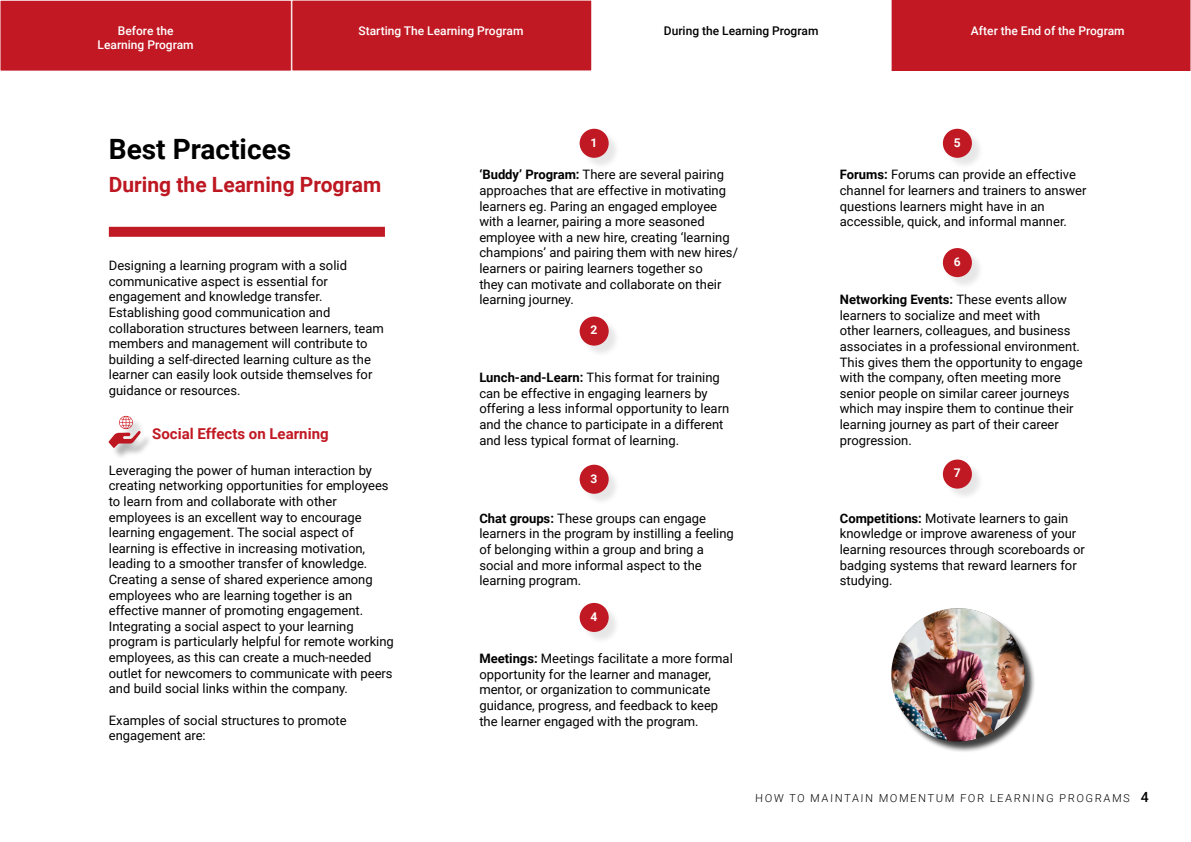
<style>
.page{position:relative;width:1191px;height:842px;background:#fff}
.page>*{position:absolute;margin:0;border:0;box-sizing:border-box;transform-origin:0 0}
.t1{font:700 28px "Roboto";color:#000}
.t2{font:700 21px "Roboto";color:#bd1822}
.t3{font:700 15px "Roboto";color:#c11923}
.t4{font:13px/15.6px "Roboto";color:#000}
.t5{font:500 12px "Roboto";color:#fff}
.t6{font:500 12px "Roboto";color:#000}
.t7{font:700 12px "Roboto";color:#fff}
.t8{font:300 11px "Roboto";color:#000}
.s1{font-weight:700}
.s2{font-weight:500;font-size:14px}
</style>
<div class="page">
<div style="left:892px;top:610px;width:144px;height:143px;background:#000;opacity:.75"></div>
<img style="left:891px;top:608px;width:139px;height:134px">
<div style="left:891px;top:0;width:300px;height:71px;background:#c11823"></div>
<div style="left:292px;top:0;width:300px;height:71px;background:#c11923"></div>
<div style="left:0;top:0;width:291px;height:71px;background:#c11823"></div>
<div style="left:0;top:0;width:292px;height:71px;border:1px solid #fff"></div>
<svg style="left:1190px;top:0;width:1px;height:71px"></svg>
<div style="left:581px;top:130px;width:40px;height:40px;background:#000;opacity:.1"></div>
<div style="left:579px;top:129px;width:29px;height:29px;background:#c11923;border-radius:50%"></div>
<div style="left:581px;top:318px;width:40px;height:40px;background:#000;opacity:.1"></div>
<div style="left:579px;top:317px;width:29px;height:29px;background:#c11923;border-radius:50%"></div>
<div style="left:581px;top:466px;width:40px;height:40px;background:#000;opacity:.1"></div>
<div style="left:579px;top:465px;width:29px;height:29px;background:#c11923;border-radius:50%"></div>
<div style="left:581px;top:604px;width:40px;height:40px;background:#000;opacity:.1"></div>
<div style="left:579px;top:603px;width:29px;height:29px;background:#c11923;border-radius:50%"></div>
<div style="left:944px;top:130px;width:40px;height:40px;background:#000;opacity:.1"></div>
<div style="left:943px;top:129px;width:29px;height:29px;background:#c11923;border-radius:50%"></div>
<div style="left:944px;top:250px;width:40px;height:39px;background:#000;opacity:.1"></div>
<div style="left:943px;top:248px;width:29px;height:29px;background:#c11923;border-radius:50%"></div>
<div style="left:944px;top:461px;width:40px;height:40px;background:#000;opacity:.1"></div>
<div style="left:943px;top:459px;width:29px;height:30px;background:#c11923;border-radius:50%"></div>
<div style="left:109px;top:227px;width:276px;height:10px;background:#c01b24"></div>
<div style="left:110px;top:418px;width:43px;height:42px;background:#000;opacity:.3"></div>
<svg style="left:108px;top:416px;width:33px;height:32px"></svg>
<p class="t5" style="left:118px;top:22px;width:57px">Before the</p>
<p class="t5" style="left:358px;top:23px;width:166px">Starting The Learning Program</p>
<p class="t6" style="left:664px;top:23px;width:156px">During the Learning Program</p>
<p class="t5" style="left:971px;top:23px;width:155px">After the End of the Program</p>
<p class="t5" style="left:98px;top:37px;width:98px">Learning Program</p>
<h1 class="t1" style="left:109px;top:129px;width:184px">Best Practices</h1>
<h2 class="t2" style="left:109px;top:170px;width:274px">During the Learning Program</h2>
<p class="t4" style="left:109px;top:257px;width:276px">Designing a learning program with a solid communicative aspect is essential for engagement and knowledge transfer.<br>Establishing good communication and collaboration structures between learners, team members and management will contribute to building a self-directed learning culture as the learner can easily look outside themselves for guidance or resources.</p>
<p class="t3" style="left:152px;top:423px;width:178px">Social Effects on Learning</p>
<p class="t4" style="left:109px;top:462px;width:286px">Leveraging the power of human interaction by creating networking opportunities for employees to learn from and collaborate with other employees is an excellent way to encourage learning engagement. The social aspect of learning is effective in increasing motivation, leading to a smoother transfer of knowledge.<br>Creating a sense of shared experience among employees who are learning together is an effective manner of promoting engagement.<br>Integrating a social aspect to your learning program is particularly helpful for remote working employees, as this can create a much-needed outlet for newcomers to communicate with peers and build social links within the company.</p>
<p class="t4" style="left:109px;top:712px;width:239px">Examples of social structures to promote engagement are:</p>
<p class="t7" style="left:590px;top:134px;width:8px">1</p>
<p class="t4" style="left:479px;top:167px;width:260px"><span class="s1">‘Buddy’ Program:</span> There are several pairing approaches that are effective in motivating learners eg. Paring an engaged employee with a learner, pairing a more seasoned employee with a new hire, creating ‘learning champions’ and pairing them with new hires/ learners or pairing learners together so<br>they can motivate and collaborate on their learning journey.</p>
<p class="t7" style="left:590px;top:322px;width:8px">2</p>
<p class="t4" style="left:479px;top:369px;width:251px"><span class="s1">Lunch-and-Learn:</span> This format for training can be effective in engaging learners by offering a less informal opportunity to learn and the chance to participate in a different and less typical format of learning.</p>
<p class="t7" style="left:590px;top:470px;width:8px">3</p>
<p class="t4" style="left:479px;top:510px;width:256px"><span class="s1">Chat groups:</span> These groups can engage learners in the program by instilling a feeling of belonging within a group and bring a social and more informal aspect to the learning program.</p>
<p class="t7" style="left:590px;top:608px;width:8px">4</p>
<p class="t4" style="left:479px;top:650px;width:255px"><span class="s1">Meetings:</span> Meetings facilitate a more formal opportunity for the learner and manager, mentor, or organization to communicate guidance, progress, and feedback to keep the learner engaged with the program.</p>
<p class="t7" style="left:953px;top:134px;width:8px">5</p>
<p class="t4" style="left:840px;top:167px;width:248px"><span class="s1">Forums:</span> Forums can provide an effective channel for learners and trainers to answer questions learners might have in an accessible, quick, and informal manner.</p>
<p class="t7" style="left:953px;top:253px;width:8px">6</p>
<p class="t4" style="left:840px;top:291px;width:244px"><span class="s1">Networking Events:</span> These events allow learners to socialize and meet with<br>other learners, colleagues, and business associates in a professional environment.<br>This gives them the opportunity to engage with the company, often meeting more senior people on similar career journeys which may inspire them to continue their learning journey as part of their career progression.</p>
<p class="t7" style="left:953px;top:465px;width:8px">7</p>
<p class="t4" style="left:840px;top:510px;width:247px"><span class="s1">Competitions:</span> Motivate learners to gain knowledge or improve awareness of your learning resources through scoreboards or badging systems that reward learners for studying.</p>
<p class="t8" style="left:755px;top:790px;width:395px">HOW TO MAINTAIN MOMENTUM FOR LEARNING PROGRAMS <span class="s2">4</span></p>
</div>
